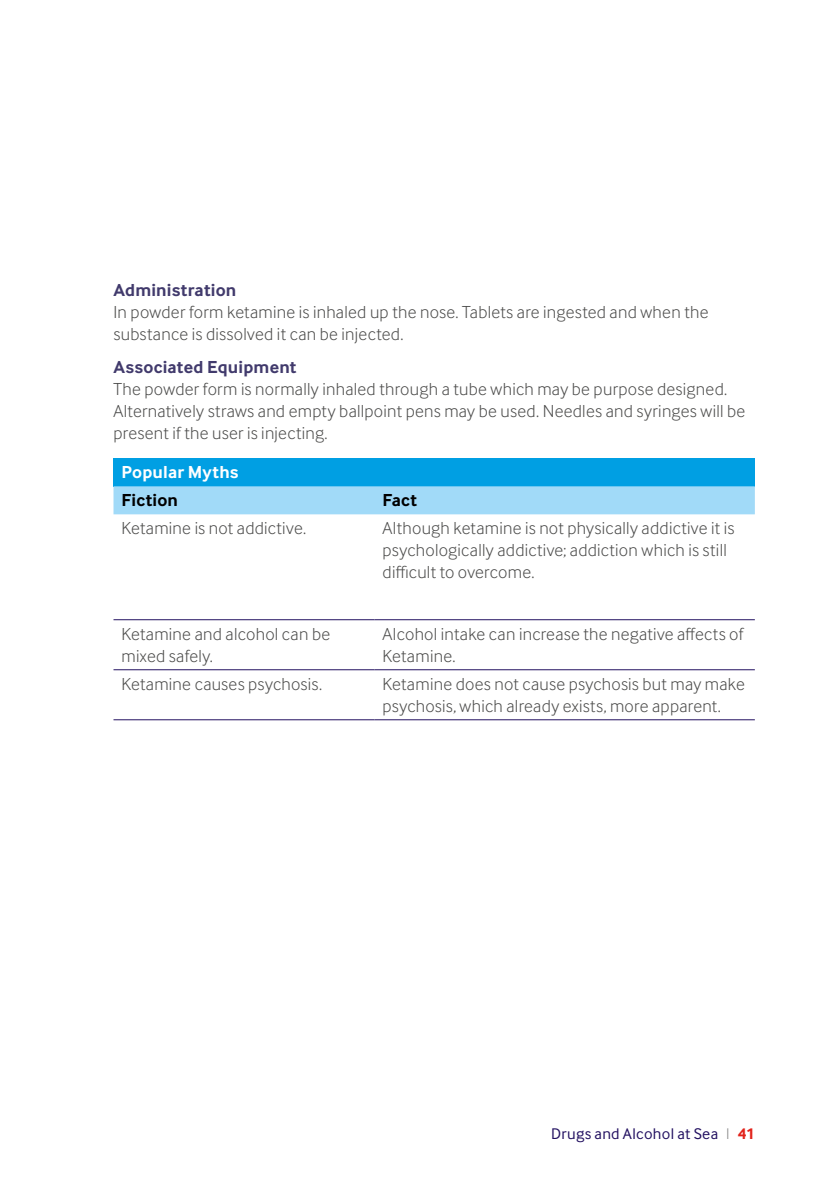
<style>
.page{position:relative;width:840px;height:1191px;background:#fff}
.page>*{position:absolute;margin:0;border:0;box-sizing:border-box;transform-origin:0 0}
.t1{font:300 18px/22px "Inter Face";letter-spacing:.015em;color:#4a4a49}
.t2{font:700 18px "Inter Face";letter-spacing:.01em;color:#413a6c}
.t3{font:700 18px "Inter Face";letter-spacing:.01em;color:#fff}
.t4{font:700 18px "Inter Face";letter-spacing:.01em;color:#000}
.t5{font:16px "Inter Face";letter-spacing:.02em;color:#231161}
.s1{font-weight:300;color:#878787}
.s2{font-weight:700;color:#e2231b}
</style>
<div class="page">
<div style="left:113px;top:458px;width:641px;height:28px;background:#009fe3"></div>
<div style="left:113px;top:486px;width:641px;height:28px;background:#a1daf8"></div>
<hr style="left:113px;top:619px;width:261px;height:1px;background:#231161">
<hr style="left:374px;top:619px;width:380px;height:1px;background:#231161">
<hr style="left:113px;top:669px;width:261px;height:1px;background:#231161">
<hr style="left:374px;top:669px;width:380px;height:1px;background:#231161">
<hr style="left:113px;top:719px;width:261px;height:1px;background:#231161">
<hr style="left:374px;top:719px;width:380px;height:1px;background:#231161">
<p class="t2" style="left:113px;top:279px;width:124px">Administration</p>
<p class="t1" style="left:113px;top:300px;width:596px">In powder form ketamine is inhaled up the nose. Tablets are ingested and when the substance is dissolved it can be injected.</p>
<p class="t2" style="left:113px;top:356px;width:184px">Associated Equipment</p>
<p class="t1" style="left:113px;top:378px;width:633px">The powder form is normally inhaled through a tube which may be purpose designed.<br>Alternatively straws and empty ballpoint pens may be used. Needles and syringes will be present if the user is injecting.</p>
<p class="t3" style="left:121px;top:462px;width:118px">Popular Myths</p>
<p class="t4" style="left:121px;top:490px;width:58px">Fiction</p>
<p class="t4" style="left:382px;top:490px;width:36px">Fact</p>
<p class="t1" style="left:121px;top:517px;width:186px">Ketamine is not addictive.</p>
<p class="t1" style="left:382px;top:517px;width:353px">Although ketamine is not physically addictive it is psychologically addictive; addiction which is still difficult to overcome.</p>
<p class="t1" style="left:121px;top:622px;width:210px">Ketamine and alcohol can be mixed safely.</p>
<p class="t1" style="left:382px;top:622px;width:362px">Alcohol intake can increase the negative affects of<br>Ketamine.</p>
<p class="t1" style="left:121px;top:672px;width:202px">Ketamine causes psychosis.</p>
<p class="t1" style="left:382px;top:672px;width:363px">Ketamine does not cause psychosis but may make psychosis, which already exists, more apparent.</p>
<p class="t5" style="left:551px;top:1124px;width:205px">Drugs and Alcohol at Sea <span class="s1">I</span> <span class="s2">41</span></p>
</div>
